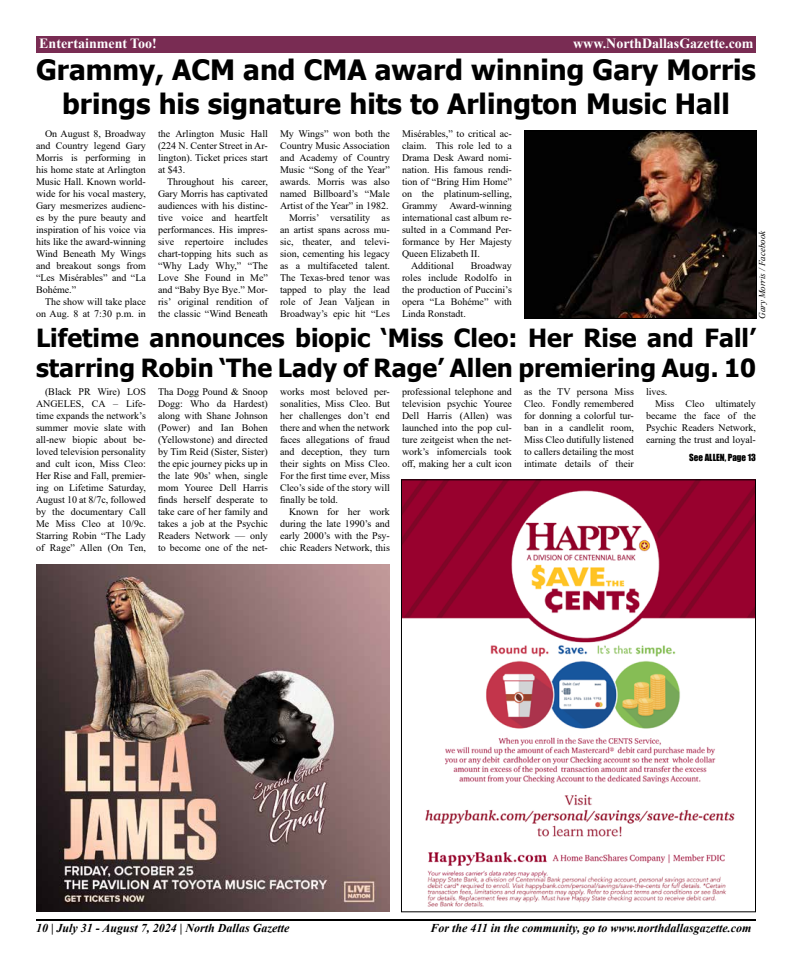
<style>
.page{position:relative;width:792px;height:972px;background:#fff}
.page>*{position:absolute;margin:0;border:0;box-sizing:border-box;transform-origin:0 0}
.t1{font:700 28px/33.6px "Tahoma";color:#000;text-align:center}
.t2{font:700 25px/30px "Tahoma";color:#000}
.t3{font:700 14px "Times New Roman";color:#fff}
.t4{font:italic 700 12px "Times New Roman";color:#000}
.t5{font:10px/12px "Times New Roman";color:#000;text-align:justify}
.t6{font:italic 9px "Times New Roman";color:#000}
.t7{font:9px "Impact";color:#000}
</style>
<div class="page">
<hr style="left:36px;top:919px;width:720px;height:2px;background:#000">
<div style="left:36px;top:36px;width:720px;height:17px;background:#792c53"></div>
<img style="left:403px;top:481px;width:351px;height:426px">
<div style="left:401px;top:479px;width:355px;height:433px;border:1px solid #000"></div>
<img style="left:36px;top:564px;width:354px;height:348px">
<img style="left:526px;top:132px;width:229px;height:185px">
<div style="left:524px;top:130px;width:233px;height:189px;border:1px solid #000"></div>
<h3 class="t3" style="left:39px;top:33px;width:119px">Entertainment Too!</h3>
<h3 class="t3" style="left:573px;top:33px;width:182px">www.NorthDallasGazette.com</h3>
<h1 class="t1" style="left:36px;top:54px;width:722px">Grammy, ACM and CMA award winning Gary Morris brings his signature hits to Arlington Music Hall</h1>
<p class="t5" style="left:36px;top:128px;width:111px;text-indent:9px">On August 8, Broadway and Country legend Gary Morris is performing in his home state at Arlington Music Hall. Known world&shy;wide for his vocal mastery, Gary mesmerizes audienc&shy;es by the pure beauty and inspiration of his voice via hits like the award-winning Wind Beneath My Wings and breakout songs from “Les Misérables” and “La Bohéme.”</p>
<p class="t5" style="left:36px;top:296px;width:111px;text-align:right">The show will take place on Aug. 8 at 7:30 p.m. in</p>
<p class="t5" style="left:158px;top:128px;width:111px">the Arlington Music Hall (224 N. Center Street in Ar&shy;lington). Ticket prices start at $43.</p>
<p class="t5" style="left:158px;top:176px;width:111px;text-indent:9px">Throughout his career, Gary Morris has captivated audiences with his distinc&shy;tive voice and heartfelt performances. His impres&shy;sive repertoire includes chart-topping hits such as “Why Lady Why,” “The Love She Found in Me” and “Baby Bye Bye.” Mor&shy;ris’ original rendition of the classic “Wind Beneath</p>
<p class="t5" style="left:280px;top:128px;width:111px;text-align:right">My Wings” won both the<br>Country Music Association and Academy of Country<br>Music “Song of the Year” awards. Morris was also named Billboard’s “Male<br>Artist of the Year” in 1982.<br>Morris’ versatility as an artist spans across mu&shy;sic, theater, and televi&shy;sion, cementing his legacy as a multifaceted talent.<br>The Texas-bred tenor was tapped to play the lead role of Jean Valjean in<br>Broadway’s epic hit “Les</p>
<p class="t5" style="left:402px;top:128px;width:111px">Misérables,” to critical ac-</p>
<p class="t5" style="left:402px;top:140px;width:111px">claim. This role led to a</p>
<p class="t5" style="left:402px;top:152px;width:111px">Drama Desk Award nomi-</p>
<p class="t5" style="left:402px;top:164px;width:111px">nation. His famous rendi-</p>
<p class="t5" style="left:402px;top:176px;width:111px">tion of “Bring Him Home”</p>
<p class="t5" style="left:402px;top:188px;width:111px">on the platinum-selling,</p>
<p class="t5" style="left:402px;top:200px;width:111px">Grammy Award-winning</p>
<p class="t5" style="left:402px;top:212px;width:111px">international cast album re-</p>
<p class="t5" style="left:402px;top:224px;width:111px">sulted in a Command Per-</p>
<p class="t5" style="left:402px;top:236px;width:111px">formance by Her Majesty</p>
<p class="t5" style="left:402px;top:248px;width:80px">Queen Elizabeth II.</p>
<p class="t5" style="left:411px;top:260px;width:44px">Additional</p>
<p class="t6" style="left:756px;top:319px;width:90px;rotate:-90deg">Gary Morris / Facebook</p>
<p class="t5" style="left:402px;top:260px;width:111px;text-indent:69px">Broadway roles include Rodolfo in the production of Puccini’s opera “La Bohéme” with Linda Ronstadt.</p>
<h2 class="t2" style="left:36px;top:324px;width:722px">Lifetime announces biopic ‘Miss Cleo: Her Rise and Fall’ starring Robin ‘The Lady of Rage’ Allen premiering Aug. 10</h2>
<p class="t5" style="left:36px;top:386px;width:111px;text-indent:9px">(Black PR Wire) LOS ANGELES, CA – Life&shy;time expands the network’s summer movie slate with all-new biopic about be&shy;loved television personality and cult icon, Miss Cleo:<br>Her Rise and Fall, premier&shy;ing on Lifetime Saturday, August 10 at 8/7c, followed by the documentary Call Me Miss Cleo at 10/9c.<br>Starring Robin “The Lady of Rage” Allen (On Ten,</p>
<p class="t5" style="left:158px;top:386px;width:111px">Tha Dogg Pound &amp; Snoop Dogg: Who da Hardest) along with Shane Johnson (Power) and Ian Bohen (Yellowstone) and directed by Tim Reid (Sister, Sister) the epic journey picks up in the late 90s’ when, single mom Youree Dell Harris finds herself desperate to take care of her family and takes a job at the Psychic Readers Network — only to become one of the net-</p>
<p class="t5" style="left:280px;top:386px;width:111px">works most beloved per&shy;sonalities, Miss Cleo. But her challenges don’t end there and when the network faces allegations of fraud and deception, they turn their sights on Miss Cleo.<br>For the first time ever, Miss Cleo’s side of the story will finally be told.</p>
<p class="t5" style="left:402px;top:386px;width:111px">professional telephone and television psychic Youree Dell Harris (Allen) was launched into the pop cul&shy;ture zeitgeist when the net&shy;work’s infomercials took off, making her a cult icon</p>
<p class="t5" style="left:524px;top:386px;width:111px">as the TV persona Miss Cleo. Fondly remembered for donning a colorful tur&shy;ban in a candlelit room, Miss Cleo dutifully listened to callers detailing the most intimate details of their</p>
<p class="t5" style="left:646px;top:386px;width:23px">lives.</p>
<p class="t5" style="left:655px;top:398px;width:102px">Miss Cleo ultimately</p>
<p class="t5" style="left:646px;top:410px;width:111px">became the face of the</p>
<p class="t5" style="left:646px;top:422px;width:111px">Psychic Readers Network,</p>
<p class="t5" style="left:646px;top:434px;width:111px">earning the trust and loyal-</p>
<p class="t7" style="left:689px;top:451px;width:68px">See ALLEN, Page 13</p>
<p class="t5" style="left:280px;top:506px;width:111px;text-indent:9px">Known for her work during the late 1990’s and early 2000’s with the Psy&shy;chic Readers Network, this</p>
<p class="t4" style="left:36px;top:920px;width:255px">10 | July 31 - August 7, 2024 | North Dallas Gazette</p>
<p class="t4" style="left:431px;top:920px;width:322px">For the 411 in the community, go to www.northdallasgazette.com</p>
</div>
